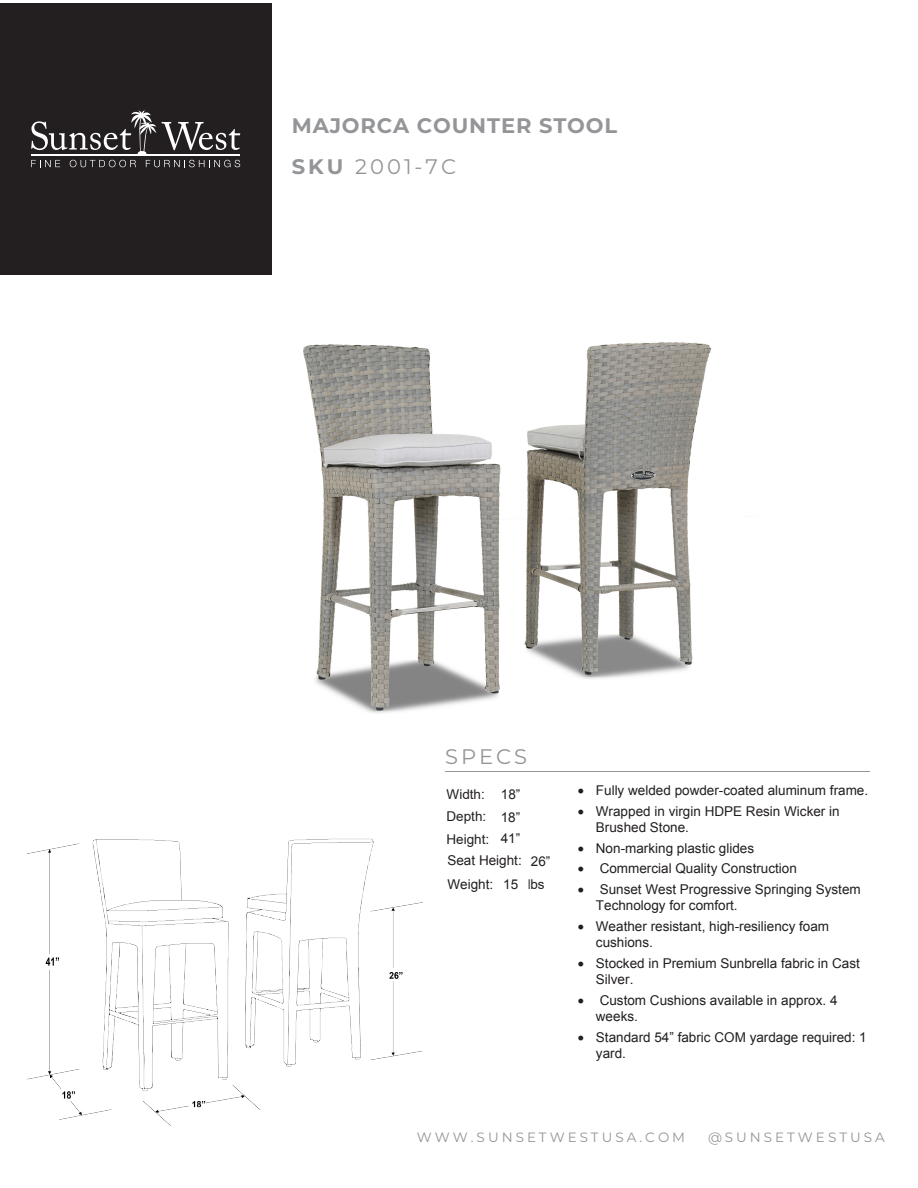
<style>
.page{position:relative;width:918px;height:1188px;background:#fff}
.page>*{position:absolute;margin:0;border:0;box-sizing:border-box;transform-origin:0 0}
.t1{font:700 21px/41.2px "Montserrat";letter-spacing:.04em;color:#939598}
.t2{font:21px "Montserrat";letter-spacing:.145em;color:#939598}
.t3{font:13.5px/16.2px "Arial";color:#221e1f}
.t4{font:13.5px "Montserrat";letter-spacing:.225em;color:#939598}
.t5{font:13.5px/22.8px "Arial";color:#231f20;text-align:justify}
.t6{font:13.5px/24.2px "Arial";color:#231f20}
.s1{font-weight:400}
.s2{font-style:inherit}
.s3{color:#221e1f}
</style>
<div class="page">
<img style="left:303px;top:342px;width:409px;height:371px">
<hr style="left:445px;top:771px;width:425px;height:1px;background:#939598">
<div style="left:0;top:3px;width:272px;height:272px;background:#231f20"></div>
<svg style="left:31px;top:160px;width:29px;height:7px"></svg>
<svg style="left:70px;top:160px;width:66px;height:7px"></svg>
<svg style="left:146px;top:160px;width:94px;height:7px"></svg>
<hr style="left:31px;top:154px;width:209px;height:2px;background:#fff">
<svg style="left:31px;top:110px;width:209px;height:44px"></svg>
<img style="left:27px;top:838px;width:396px;height:288px">
<h1 class="t1" style="left:292px;top:104px;width:327px">MAJORCA COUNTER STOOL<br>SKU <span class="s1">2001-7C</span></h1>
<h1 class="t2" style="left:445px;top:742px;width:84px">SPECS</h1>
<p class="t5" style="left:447px;top:782px;width:75px"><span class="s2">W</span>idth: 18” <span class="s2">D</span>epth: 18” <span class="s2">H</span>eight: 41”</p>
<p class="t6" style="left:447px;top:848px;width:104px">Seat Height<span class="s2">: 26”<br></span><span class="s3">Weight:</span> <span class="s2">15 lbs</span></p>
<p class="t3" style="left:578px;top:782px;width:292px">• Fully welded powder-coated aluminum frame.</p>
<p class="t3" style="left:596px;top:803px;width:245px;text-indent:-18px">• Wrapped in virgin HDPE Resin Wicker in<br>Brushed Stone.</p>
<p class="t3" style="left:578px;top:840px;width:178px">• Non-marking plastic glides</p>
<p class="t3" style="left:578px;top:861px;width:221px">• Commercial Quality Construction</p>
<p class="t3" style="left:596px;top:881px;width:266px;text-indent:-18px">• Sunset West Progressive Springing System<br>Technology for comfort.</p>
<p class="t3" style="left:596px;top:918px;width:235px;text-indent:-18px">• Weather resistant, high-resiliency foam cushions.</p>
<p class="t3" style="left:596px;top:955px;width:266px;text-indent:-18px">• Stocked in Premium Sunbrella fabric in Cast<br>Silver.</p>
<p class="t3" style="left:596px;top:992px;width:243px;text-indent:-18px">• Custom Cushions available in approx. 4 weeks.</p>
<p class="t3" style="left:596px;top:1029px;width:272px;text-indent:-18px">• Standard 54” fabric COM yardage required: 1 yard.</p>
<p class="t4" style="left:417px;top:1128px;width:270px">WWW.SUNSETWESTUSA.COM</p>
<p class="t4" style="left:708px;top:1128px;width:178px">@SUNSETWESTUSA</p>
</div>
